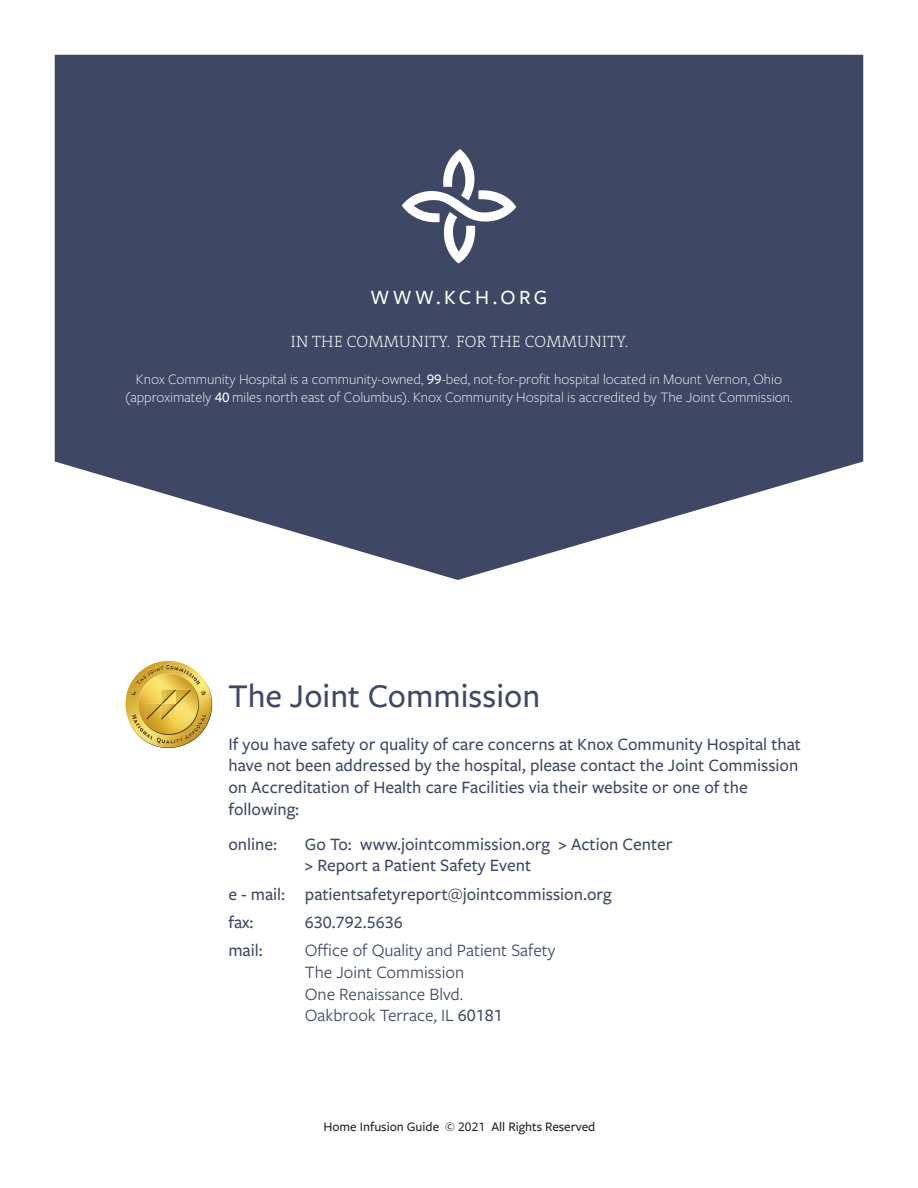
<style>
.page{position:relative;width:918px;height:1188px;background:#fff}
.page>*{position:absolute;margin:0;border:0;box-sizing:border-box;transform-origin:0 0}
.t1{font:500 34.5px "Freight Sans Pro";color:#3e4865}
.t2{font:500 21px "Freight Sans Pro";letter-spacing:.16em;color:#fff}
.t3{font:500 18px/21.6px "Freight Sans Pro";color:#3e4865}
.t4{font:18px/21.6px "Freight Sans Pro";color:#3e4865}
.t5{font:18px "Freight Sans Medium SC";color:#3e4865}
.t6{font:200 16.5px "The Serif B W2";letter-spacing:.015em;color:#fff}
.t7{font:300 15px/18px "Freight Sans Pro";color:#fff;text-align:center}
.t8{font:500 13.5px "Freight Sans Pro";color:#231f20}
.s1{font-family:"Freight Sans Medium SC";font-weight:400}
.s2{font-family:"Freight Sans Medium SC"}
</style>
<div class="page">
<img style="left:125px;top:661px;width:41px;height:69px">
<svg style="left:55px;top:55px;width:808px;height:525px;background:#545d76"></svg>
<svg style="left:402px;top:149px;width:114px;height:115px"></svg>
<p class="t2" style="left:371px;top:283px;width:178px">WWW.KCH.ORG</p>
<p class="t6" style="left:291px;top:331px;width:339px">IN THE COMMUNITY. FOR THE COMMUNITY.</p>
<p class="t7" style="left:125px;top:369px;width:669px">Knox Community Hospital is a community-owned, <span class="s1">99</span>-bed, not-for-profit hospital located in Mount Vernon, Ohio (approximately <span class="s1">40</span> miles north east of Columbus). Knox Community Hospital is accredited by The Joint Commission.</p>
<h1 class="t1" style="left:228px;top:672px;width:313px">The Joint Commission</h1>
<p class="t3" style="left:228px;top:733px;width:574px">If you have safety or quality of care concerns at Knox Community Hospital that have not been addressed by the hospital, please contact the Joint Commission on Accreditation of Health care Facilities via their website or one of the following:</p>
<p class="t3" style="left:228px;top:832px;width:50px">online:</p>
<p class="t3" style="left:305px;top:832px;width:369px">Go To: www.jointcommission.org &gt; Action Center &gt; Report a Patient Safety Event</p>
<p class="t3" style="left:228px;top:879px;width:385px;line-height:28.3px">e - mail: patientsafetyreport@jointcommission.org fax:</p>
<p class="t5" style="left:305px;top:912px;width:99px">630.792.5636</p>
<p class="t3" style="left:228px;top:939px;width:36px">mail:</p>
<p class="t4" style="left:305px;top:939px;width:252px">Office of Quality and Patient Safety<br>The Joint Commission<br>One Renaissance Blvd.<br>Oakbrook Terrace, IL <span class="s2">60181</span></p>
<p class="t8" style="left:323px;top:1117px;width:274px">Home Infusion Guide © <span class="s1">2021</span> All Rights Reserved</p>
</div>
